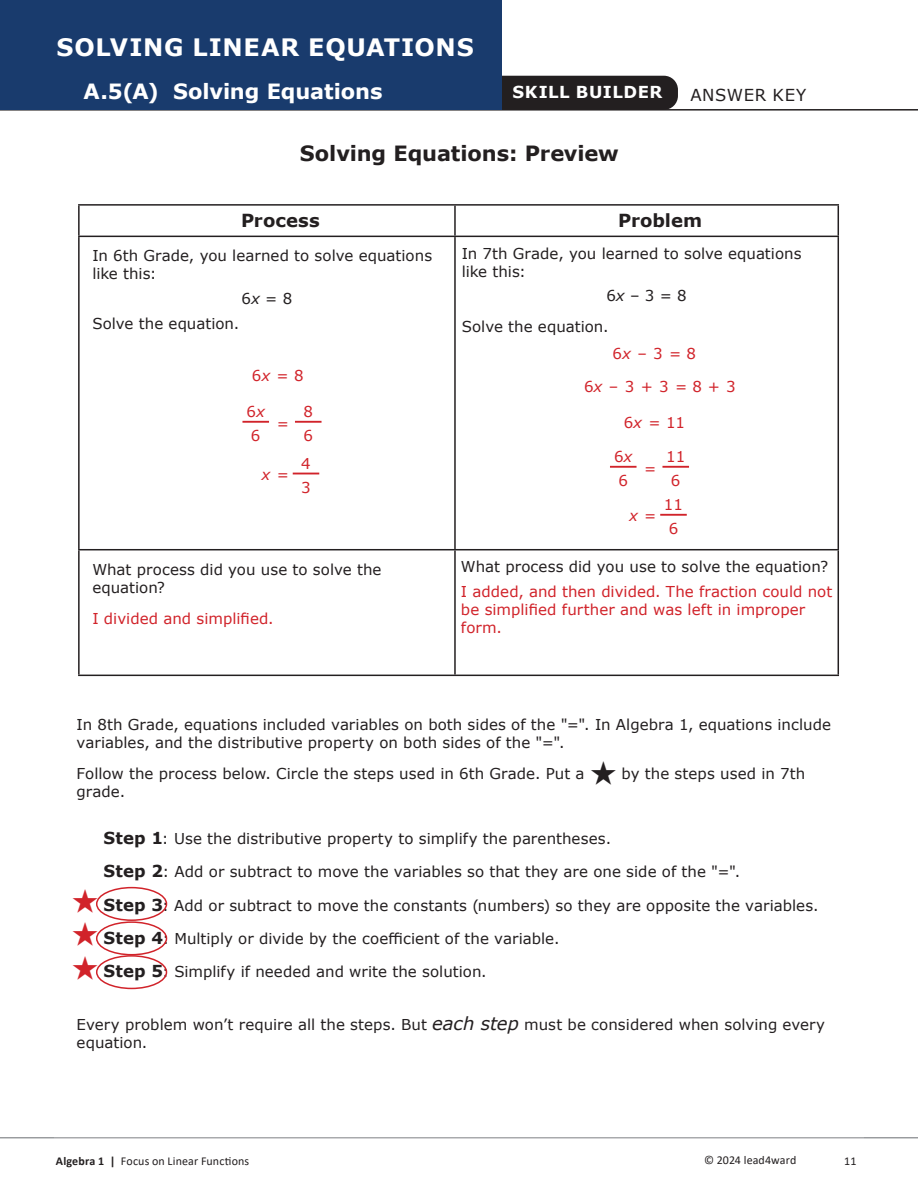
<style>
.page{position:relative;width:918px;height:1188px;background:#fff}
.page>*{position:absolute;margin:0;border:0;box-sizing:border-box;transform-origin:0 0}
.Main_Title{font:700 24px "Verdana";letter-spacing:.03em;color:#fff}
.Text_12{font:700 21px "Verdana";letter-spacing:-.005em;color:#231f20}
.Main_Title-2{font:700 21px "Verdana";letter-spacing:-.005em;color:#fff}
.Text_10_indented_18{font:700 18px "Verdana";color:#231f20}
.Main_Title_white{font:700 16.5px "Verdana";letter-spacing:.035em;color:#fff}
.Text_10_indented_18-2{font:16.5px "Verdana";letter-spacing:.035em;color:#231f20}
.Text_12-2{font:15px/18px "Verdana";letter-spacing:.005em;color:#231f20}
.Text_10_indented_18-3{font:15px/18px "Verdana";color:#231f20}
.Text_10_indented_18-4{font:15px/18px "Verdana";letter-spacing:.005em;color:#d1232a}
.Text{font:15px "Verdana";color:#d1232a}
.SE{font:15px "Verdana";color:#d1232a}
.Text-2{font:italic 15px "Verdana";color:#d1232a}
.t1{font:12px "Calibri";letter-spacing:.01em;color:#231f20}
.s1{font-style:italic}
.s2{font-style:normal}
.s3{font-weight:700;font-size:16.5px}
.s4{font-style:italic;font-size:18px}
.s5{font-weight:700}
</style>
<div class="page">
<hr style="left:0;top:1137px;width:918px;height:1px;background:#939598">
<div style="left:484px;top:76px;width:194px;height:34px;background:#231f20;border-radius:14px"></div>
<hr style="left:0;top:109px;width:918px;height:2px;background:#231f20">
<div style="left:0;top:0;width:501px;height:109px;background:#193b6d"></div>
<hr style="left:78px;top:204px;width:377px;height:2px;background:#231f20">
<hr style="left:78px;top:206px;width:2px;height:30px;background:#231f20">
<hr style="left:455px;top:204px;width:384px;height:2px;background:#231f20">
<hr style="left:454px;top:206px;width:2px;height:30px;background:#231f20">
<hr style="left:838px;top:206px;width:1px;height:30px;background:#231f20">
<hr style="left:78px;top:236px;width:377px;height:1px;background:#231f20">
<hr style="left:78px;top:237px;width:2px;height:312px;background:#231f20">
<hr style="left:455px;top:236px;width:384px;height:1px;background:#231f20">
<hr style="left:454px;top:237px;width:2px;height:312px;background:#231f20">
<hr style="left:838px;top:237px;width:1px;height:312px;background:#231f20">
<hr style="left:78px;top:549px;width:377px;height:1px;background:#231f20">
<hr style="left:78px;top:550px;width:2px;height:125px;background:#231f20">
<hr style="left:455px;top:549px;width:384px;height:1px;background:#231f20">
<hr style="left:454px;top:550px;width:2px;height:125px;background:#231f20">
<hr style="left:838px;top:550px;width:1px;height:125px;background:#231f20">
<hr style="left:78px;top:675px;width:377px;height:1px;background:#231f20">
<hr style="left:455px;top:675px;width:384px;height:1px;background:#231f20">
<hr style="left:242px;top:421px;width:27px;height:2px;background:#d1232a">
<hr style="left:295px;top:421px;width:27px;height:2px;background:#d1232a">
<svg style="left:293px;top:473px;width:26px;height:1px"></svg>
<hr style="left:610px;top:466px;width:27px;height:2px;background:#d1232a">
<hr style="left:662px;top:466px;width:27px;height:2px;background:#d1232a">
<hr style="left:660px;top:514px;width:27px;height:2px;background:#d1232a">
<div style="left:96px;top:887px;width:71px;height:34px;border:2px solid #d1232a;border-radius:50%"></div>
<div style="left:96px;top:921px;width:71px;height:34px;border:2px solid #d1232a;border-radius:50%"></div>
<div style="left:96px;top:955px;width:71px;height:34px;border:2px solid #d1232a;border-radius:50%"></div>
<svg style="left:96px;top:898px;width:2px;height:12px"></svg>
<svg style="left:96px;top:933px;width:2px;height:11px"></svg>
<svg style="left:96px;top:966px;width:2px;height:12px"></svg>
<p class="Main_Title" style="left:56px;top:30px;width:419px">SOLVING LINEAR EQUATIONS</p>
<p class="Main_Title-2" style="left:84px;top:76px;width:300px">A.5(A) Solving Equations</p>
<p class="Main_Title_white" style="left:513px;top:80px;width:152px">SKILL BUILDER</p>
<p class="Text_10_indented_18-2" style="left:690px;top:83px;width:117px">ANSWER KEY</p>
<p class="Text_12" style="left:300px;top:138px;width:320px">Solving Equations: Preview</p>
<p class="Text_10_indented_18" style="left:241px;top:208px;width:80px">Process</p>
<p class="Text_10_indented_18" style="left:618px;top:208px;width:85px">Problem</p>
<p class="Text_10_indented_18-3" style="left:92px;top:247px;width:341px">In 6th Grade, you learned to solve equations like this:</p>
<p class="Text_10_indented_18-3" style="left:242px;top:289px;width:52px">6<span class="s1">x</span> = 8</p>
<p class="Text_10_indented_18-3" style="left:92px;top:314px;width:148px">Solve the equation.</p>
<p class="Text_10_indented_18-3" style="left:462px;top:244px;width:341px">In 7th Grade, you learned to solve equations like this:</p>
<p class="Text_10_indented_18-3" style="left:606px;top:287px;width:82px">6<span class="s1">x</span> – 3 = 8</p>
<p class="Text_10_indented_18-3" style="left:462px;top:317px;width:148px">Solve the equation.</p>
<p class="Text" style="left:252px;top:365px;width:53px">6<span class="s1">x</span> = 8</p>
<p class="SE" style="left:247px;top:402px;width:20px">6<span class="s1">x</span></p>
<p class="SE" style="left:251px;top:426px;width:11px">6</p>
<p class="Text" style="left:277px;top:413px;width:14px">=</p>
<p class="Text-2" style="left:262px;top:464px;width:29px">x <span class="s2">=</span></p>
<p class="SE" style="left:303px;top:402px;width:11px">8</p>
<p class="SE" style="left:303px;top:426px;width:11px">6</p>
<p class="SE" style="left:301px;top:453px;width:11px">4</p>
<p class="SE" style="left:301px;top:477px;width:11px">3</p>
<p class="Text_10_indented_18-3" style="left:92px;top:560px;width:291px">What process did you use to solve the equation?</p>
<p class="Text_10_indented_18-4" style="left:92px;top:610px;width:183px">I divided and simplified.</p>
<p class="Text" style="left:613px;top:343px;width:85px">6<span class="s1">x</span>–3= 8</p>
<p class="Text" style="left:584px;top:376px;width:153px">6<span class="s1">x</span>–3<span class="s1">+</span>3= 8 <span class="s1">+</span>3</p>
<p class="Text" style="left:624px;top:412px;width:63px">6<span class="s1">x</span> = 11</p>
<p class="SE" style="left:614px;top:447px;width:20px">6<span class="s1">x</span></p>
<p class="SE" style="left:618px;top:471px;width:11px">6</p>
<p class="Text" style="left:644px;top:458px;width:14px">=</p>
<p class="Text-2" style="left:629px;top:506px;width:29px">x <span class="s2">=</span></p>
<p class="SE" style="left:666px;top:447px;width:21px">11</p>
<p class="SE" style="left:671px;top:471px;width:11px">6</p>
<p class="SE" style="left:664px;top:495px;width:21px">11</p>
<p class="SE" style="left:669px;top:519px;width:11px">6</p>
<p class="Text_10_indented_18-3" style="left:461px;top:557px;width:369px">What process did you use to solve the equation?</p>
<p class="Text_10_indented_18-4" style="left:461px;top:582px;width:373px">I added, and then divided. The fraction could not be simplified further and was left in improper form.</p>
<p class="Text_12-2" style="left:77px;top:715px;width:756px">In 8th Grade, equations included variables on both sides of the "=". In Algebra 1, equations include variables, and the distributive property on both sides of the "=".</p>
<p class="Text_12-2" style="left:77px;top:765px;width:510px">Follow the process below. Circle the steps used in 6th Grade. Put a</p>
<p class="Text_12-2" style="left:622px;top:765px;width:185px">by the steps used in 7th</p>
<p class="Text_12-2" style="left:77px;top:783px;width:50px">grade.</p>
<p class="Text_12-2" style="left:104px;top:829px;width:509px"><span class="s3">Step 1</span>: Use the distributive property to simplify the parentheses.</p>
<p class="Text_12-2" style="left:104px;top:863px;width:638px"><span class="s3">Step 2</span>: Add or subtract to move the variables so that they are one side of the "=".</p>
<p class="Text_12-2" style="left:104px;top:896px;width:717px"><span class="s3">Step 3</span>: Add or subtract to move the constants (numbers) so they are opposite the variables.</p>
<p class="Text_12-2" style="left:104px;top:929px;width:457px"><span class="s3">Step 4</span>: Multiply or divide by the coefficient of the variable.</p>
<p class="Text_12-2" style="left:104px;top:963px;width:385px"><span class="s3">Step 5</span>: Simplify if needed and write the solution.</p>
<p class="Text_12-2" style="left:77px;top:1016px;width:750px">Every problem won’t require all the steps. But <span class="s4">each step</span> must be considered when solving every equation.</p>
<p class="t1" style="left:56px;top:1153px;width:195px"><span class="s5">Algebra 1 |</span> Focus on Linear Functions</p>
<p class="t1" style="left:704px;top:1152px;width:94px">© 2024 lead4ward</p>
<p class="t1" style="left:844px;top:1153px;width:14px">11</p>
</div>
